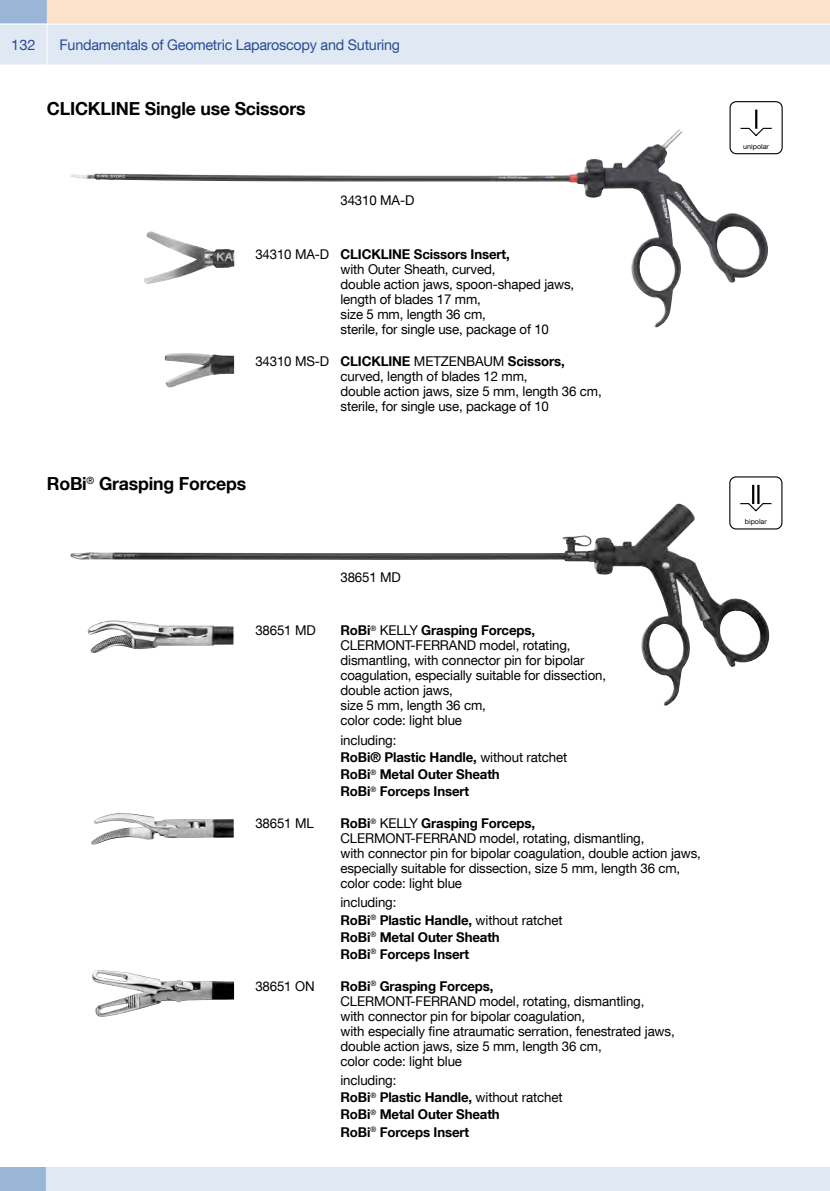
<style>
.page{position:relative;width:830px;height:1191px;background:#fff}
.page>*{position:absolute;margin:0;border:0;box-sizing:border-box;transform-origin:0 0}
.t1{font:700 18px "KS Helvetica Neue";letter-spacing:-.01em;color:#000}
.t2{font:14.7px "KS Helvetica Neue";letter-spacing:-.015em;color:#2a4a96}
.t3{font:13.5px/15px "KS Helvetica Neue";letter-spacing:-.01em;color:#000}
.t4{font:700 13.5px/17.1px "KS Helvetica Neue";letter-spacing:-.01em;color:#000}
.t5{font:7.2px "Helvetica Neue";color:#000}
.t6{font:7.05px "Helvetica Neue";color:#000}
.s1{font-weight:700}
.s2{font-weight:400}
</style>
<div class="page">
<svg style="left:829px;top:1167px;width:1px;height:24px"></svg>
<img style="left:70px;top:129px;width:698px;height:199px">
<div style="left:340px;top:196px;width:114px;height:17px;background:#fff"></div>
<img style="left:143px;top:231px;width:91px;height:53px">
<div style="left:721px;top:83px;width:71px;height:80px;background:#fff"></div>
<svg style="left:729px;top:101px;width:53px;height:53px"></svg>
<hr style="left:754px;top:110px;width:3px;height:19px;background:#000">
<img style="left:164px;top:353px;width:70px;height:34px">
<img style="left:70px;top:503px;width:700px;height:203px">
<div style="left:47px;top:477px;width:350px;height:35px;background:#fff"></div>
<img style="left:91px;top:813px;width:142px;height:32px">
<img style="left:86px;top:620px;width:147px;height:36px">
<div style="left:340px;top:572px;width:114px;height:17px;background:#fff"></div>
<div style="left:720px;top:464px;width:71px;height:72px;background:#fff"></div>
<svg style="left:729px;top:476px;width:53px;height:53px"></svg>
<img style="left:92px;top:970px;width:142px;height:47px">
<p class="t2" style="left:11px;top:36px;width:26px">132</p>
<p class="t2" style="left:60px;top:35px;width:342px">Fundamentals of Geometric Laparoscopy and Suturing</p>
<h1 class="t1" style="left:47px;top:97px;width:260px">CLICKLINE Single use Scissors</h1>
<p class="t3" style="left:340px;top:193px;width:75px">34310 MA-D</p>
<p class="t3" style="left:340px;top:246px;width:235px;text-indent:-85px">34310 MA-D <span class="s1">CLICKLINE Scissors Insert,<br></span>with Outer Sheath, curved,<br>double action jaws, spoon-shaped jaws, length of blades 17 mm,<br>size 5 mm, length 36 cm,<br>sterile, for single use, package of 10</p>
<p class="t3" style="left:340px;top:353px;width:262px;text-indent:-85px">34310 MS-D <span class="s1">CLICKLINE</span> METZENBAUM <span class="s1">Scissors, </span>curved, length of blades 12 mm,<br>double action jaws, size 5 mm, length 36 cm, sterile, for single use, package of 10</p>
<h1 class="t1" style="left:47px;top:472px;width:201px">RoBi<sup>®</sup> Grasping Forceps</h1>
<p class="t3" style="left:340px;top:569px;width:62px">38651 MD</p>
<p class="t3" style="left:255px;top:623px;width:62px">38651 MD</p>
<p class="t3" style="left:340px;top:623px;width:267px"><span class="s1">RoBi</span><sup>®</sup> KELLY <span class="s1">Grasping Forceps,<br></span>CLERMONT-FERRAND model, rotating, dismantling, with connector pin for bipolar coagulation, especially suitable for dissection, double action jaws,<br>size 5 mm, length 36 cm,<br>color code: light blue</p>
<p class="t4" style="left:340px;top:731px;width:228px"><span class="s2">including:<br></span>RoBi® Plastic Handle, <span class="s2">without ratchet<br></span>RoBi<sup>®</sup> Metal Outer Sheath<br>RoBi<sup>®</sup> Forceps Insert</p>
<p class="t3" style="left:255px;top:815px;width:60px">38651 ML</p>
<p class="t3" style="left:340px;top:815px;width:362px"><span class="s1">RoBi</span><sup>®</sup> KELLY <span class="s1">Grasping Forceps,<br></span>CLERMONT-FERRAND model, rotating, dismantling,<br>with connector pin for bipolar coagulation, double action jaws, especially suitable for dissection, size 5 mm, length 36 cm, color code: light blue</p>
<p class="t4" style="left:340px;top:893px;width:223px"><span class="s2">including:<br></span>RoBi<sup>®</sup> Plastic Handle, <span class="s2">without ratchet<br></span>RoBi<sup>®</sup> Metal Outer Sheath<br>RoBi<sup>®</sup> Forceps Insert</p>
<p class="t3" style="left:255px;top:978px;width:61px">38651 ON</p>
<p class="t3" style="left:340px;top:978px;width:335px"><span class="s1">RoBi</span><sup>®</sup> <span class="s1">Grasping Forceps,<br></span>CLERMONT-FERRAND model, rotating, dismantling,<br>with connector pin for bipolar coagulation,<br>with especially fine atraumatic serration, fenestrated jaws, double action jaws, size 5 mm, length 36 cm,<br>color code: light blue</p>
<p class="t4" style="left:340px;top:1071px;width:223px"><span class="s2">including:<br></span>RoBi<sup>®</sup> Plastic Handle, <span class="s2">without ratchet<br></span>RoBi<sup>®</sup> Metal Outer Sheath<br>RoBi<sup>®</sup> Forceps Insert</p>
<p class="t5" style="left:742px;top:142px;width:27px">unipolar</p>
<p class="t6" style="left:744px;top:518px;width:23px">bipolar</p>
</div>
